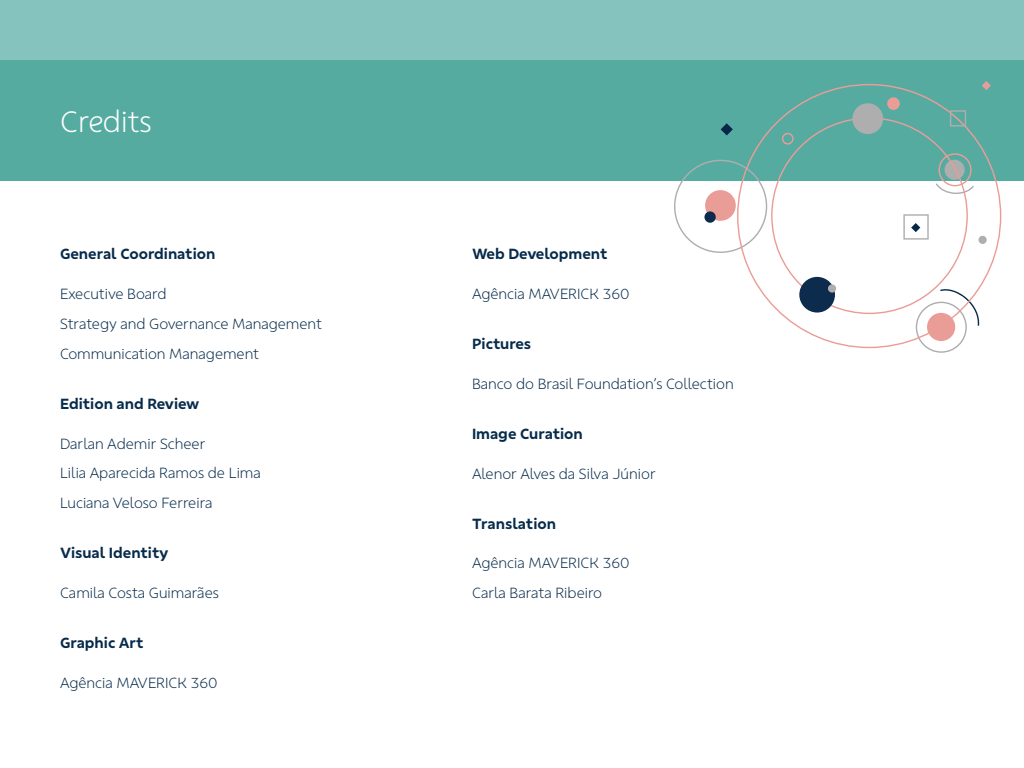
<style>
.page{position:relative;width:1024px;height:768px;background:#fff}
.page>*{position:absolute;margin:0;border:0;box-sizing:border-box;transform-origin:0 0}
.t1{font:300 29.9px "Banco Do Brasil Titulos";color:#fff}
.t2{font:300 14.9px/29.9px "Banco Do Brasil Textos";color:#072b4b}
.t3{font:700 14.9px "Banco Do Brasil Textos";color:#072b4b}
</style>
<div class="page">
<div style="left:0;top:60px;width:1024px;height:121px;background:#56aba1"></div>
<div style="left:0;top:0;width:1024px;height:60px;background:#85c3be"></div>
<svg style="left:927px;top:348px;width:29px;height:5px"></svg>
<svg style="left:674px;top:160px;width:63px;height:93px"></svg>
<svg style="left:737px;top:84px;width:264px;height:264px"></svg>
<div style="left:705px;top:190px;width:31px;height:31px;background:#ea9d97;border-radius:50%"></div>
<div style="left:704px;top:211px;width:12px;height:12px;background:#0c2b4d;border-radius:50%"></div>
<svg style="left:721px;top:123px;width:12px;height:12px"></svg>
<svg style="left:782px;top:133px;width:12px;height:12px"></svg>
<div style="left:887px;top:97px;width:13px;height:13px;background:#ea9d97;border-radius:50%"></div>
<div style="left:852px;top:103px;width:31px;height:31px;background:#aeaeae;border-radius:50%"></div>
<div style="left:979px;top:236px;width:8px;height:8px;background:#aeaeae;border-radius:50%"></div>
<svg style="left:903px;top:214px;width:26px;height:26px"></svg>
<svg style="left:982px;top:81px;width:9px;height:9px"></svg>
<div style="left:927px;top:313px;width:28px;height:28px;background:#ea9d97;border-radius:50%"></div>
<div style="left:799px;top:277px;width:36px;height:36px;background:#0c2b4d;border-radius:50%"></div>
<div style="left:828px;top:284px;width:8px;height:9px;background:#aeaeae;border-radius:50%"></div>
<svg style="left:950px;top:110px;width:16px;height:17px"></svg>
<h1 class="t1" style="left:60px;top:103px;width:93px">Credits</h1>
<p class="t3" style="left:60px;top:244px;width:157px">General Coordination</p>
<p class="t2" style="left:60px;top:278px;width:263px">Executive Board<br>Strategy and Governance Management<br>Communication Management</p>
<p class="t3" style="left:60px;top:393px;width:141px">Edition and Review</p>
<p class="t2" style="left:60px;top:428px;width:202px">Darlan Ademir Scheer<br>Lilia Aparecida Ramos de Lima<br>Luciana Veloso Ferreira</p>
<p class="t3" style="left:60px;top:543px;width:110px">Visual Identity</p>
<p class="t2" style="left:60px;top:578px;width:160px">Camila Costa Guimarães</p>
<p class="t3" style="left:60px;top:633px;width:85px">Graphic Art</p>
<p class="t2" style="left:60px;top:667px;width:159px">Agência MAVERICK 360</p>
<p class="t3" style="left:472px;top:244px;width:137px">Web Development</p>
<p class="t2" style="left:472px;top:278px;width:159px">Agência MAVERICK 360</p>
<p class="t3" style="left:472px;top:334px;width:61px">Pictures</p>
<p class="t2" style="left:472px;top:368px;width:263px">Banco do Brasil Foundation’s Collection</p>
<p class="t3" style="left:472px;top:423px;width:112px">Image Curation</p>
<p class="t2" style="left:472px;top:458px;width:185px">Alenor Alves da Silva Júnior</p>
<p class="t3" style="left:472px;top:513px;width:86px">Translation</p>
<p class="t2" style="left:472px;top:548px;width:159px">Agência MAVERICK 360<br>Carla Barata Ribeiro</p>
</div>
